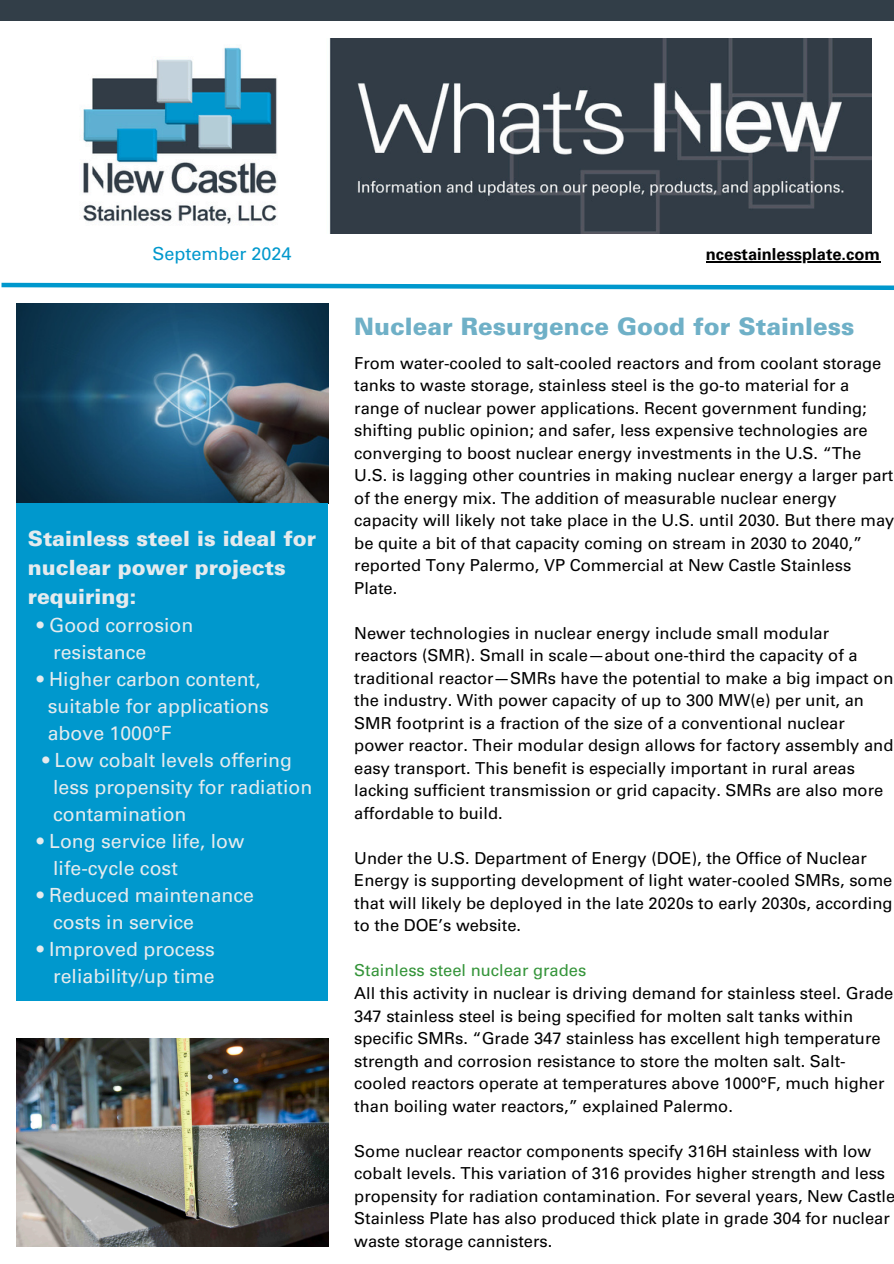
<style>
.page{position:relative;width:894px;height:1264px;background:#fff}
.page>*{position:absolute;margin:0;border:0;box-sizing:border-box;transform-origin:0 0}
.t1{font:900 24px "Univers LT Std";color:#6fb0c7}
.t2{font:900 21px/29.2px "Univers LT Std";color:#e5ebee}
.t3{font:19.5px/27px "Univers LT Std";color:#e5ebee}
.t4{font:18px "Univers LT Std";color:#0098cd}
.t5{font:16.5px/22.5px "Univers LT Std";color:#000}
.t6{font:16.5px "Univers LT Std";color:#349439}
.t7{font:700 16.5px "Univers LT Std";color:#000}
</style>
<div class="page">
<img style="left:83px;top:39px;width:787px;height:194px">
<div style="left:0;top:0;width:893px;height:20px;background:#323e48"></div>
<svg style="left:1px;top:282px;width:892px;height:8px"></svg>
<img style="left:16px;top:303px;width:312px;height:201px">
<div style="left:16px;top:503px;width:311px;height:497px;background:#0098cd"></div>
<img style="left:16px;top:1038px;width:312px;height:207px">
<hr style="left:705px;top:261px;width:174px;height:1px;background:#000">
<p class="t4" style="left:152px;top:247px;width:141px">September 2024</p>
<p class="t7" style="left:705px;top:248px;width:176px">ncestainlessplate.com</p>
<p class="t2" style="left:28px;top:526px;width:289px">Stainless steel is ideal for nuclear power projects requiring:</p>
<p class="t3" style="left:53px;top:614px;width:142px;text-indent:-16px">• Good corrosion resistance</p>
<p class="t3" style="left:48px;top:668px;width:222px;text-indent:-11px">• Higher carbon content, suitable for applications above 1000°F</p>
<p class="t3" style="left:53px;top:749px;width:260px;text-indent:-11px">• Low cobalt levels offering less propensity for radiation contamination</p>
<p class="t3" style="left:53px;top:830px;width:192px;text-indent:-16px">• Long service life, low life-cycle cost</p>
<p class="t3" style="left:53px;top:884px;width:202px;text-indent:-16px">• Reduced maintenance costs in service</p>
<p class="t3" style="left:37px;top:938px;width:179px;text-align:right">• Improved process reliability/up time</p>
<p class="t1" style="left:354px;top:318px;width:501px">Nuclear Resurgence Good for Stainless</p>
<p class="t5" style="left:354px;top:354px;width:541px">From water-cooled to salt-cooled reactors and from coolant storage tanks to waste storage, stainless steel is the go-to material for a range of nuclear power applications. Recent government funding; shifting public opinion; and safer, less expensive technologies are converging to boost nuclear energy investments in the U.S. “The U.S. is lagging other countries in making nuclear energy a larger part of the energy mix. The addition of measurable nuclear energy capacity will likely not take place in the U.S. until 2030. But there may be quite a bit of that capacity coming on stream in 2030 to 2040,” reported Tony Palermo, VP Commercial at New Castle Stainless Plate.</p>
<h2 class="t5" style="left:354px;top:624px;width:540px">Newer technologies in nuclear energy include small modular reactors (SMR). Small in scale—about one-third the capacity of a traditional reactor—SMRs have the potential to make a big impact on the industry. With power capacity of up to 300 MW(e) per unit, an SMR footprint is a fraction of the size of a conventional nuclear power reactor. Their modular design allows for factory assembly and easy transport. This benefit is especially important in rural areas lacking sufficient transmission or grid capacity. SMRs are also more affordable to build.</h2>
<h3 class="t5" style="left:354px;top:849px;width:539px">Under the U.S. Department of Energy (DOE), the Office of Nuclear Energy is supporting development of light water-cooled SMRs, some that will likely be deployed in the late 2020s to early 2030s, according to the DOE’s website.</h3>
<p class="t6" style="left:354px;top:964px;width:233px">Stainless steel nuclear grades</p>
<h1 class="t5" style="left:354px;top:984px;width:540px">All this activity in nuclear is driving demand for stainless steel. Grade 347 stainless steel is being specified for molten salt tanks within specific SMRs. “Grade 347 stainless has excellent high temperature strength and corrosion resistance to store the molten salt. Salt&shy;cooled reactors operate at temperatures above 1000°F, much higher than boiling water reactors,” explained Palermo.</h1>
<p class="t5" style="left:354px;top:1141px;width:542px">Some nuclear reactor components specify 316H stainless with low cobalt levels. This variation of 316 provides higher strength and less propensity for radiation contamination. For several years, New Castle Stainless Plate has also produced thick plate in grade 304 for nuclear waste storage cannisters.</p>
</div>
